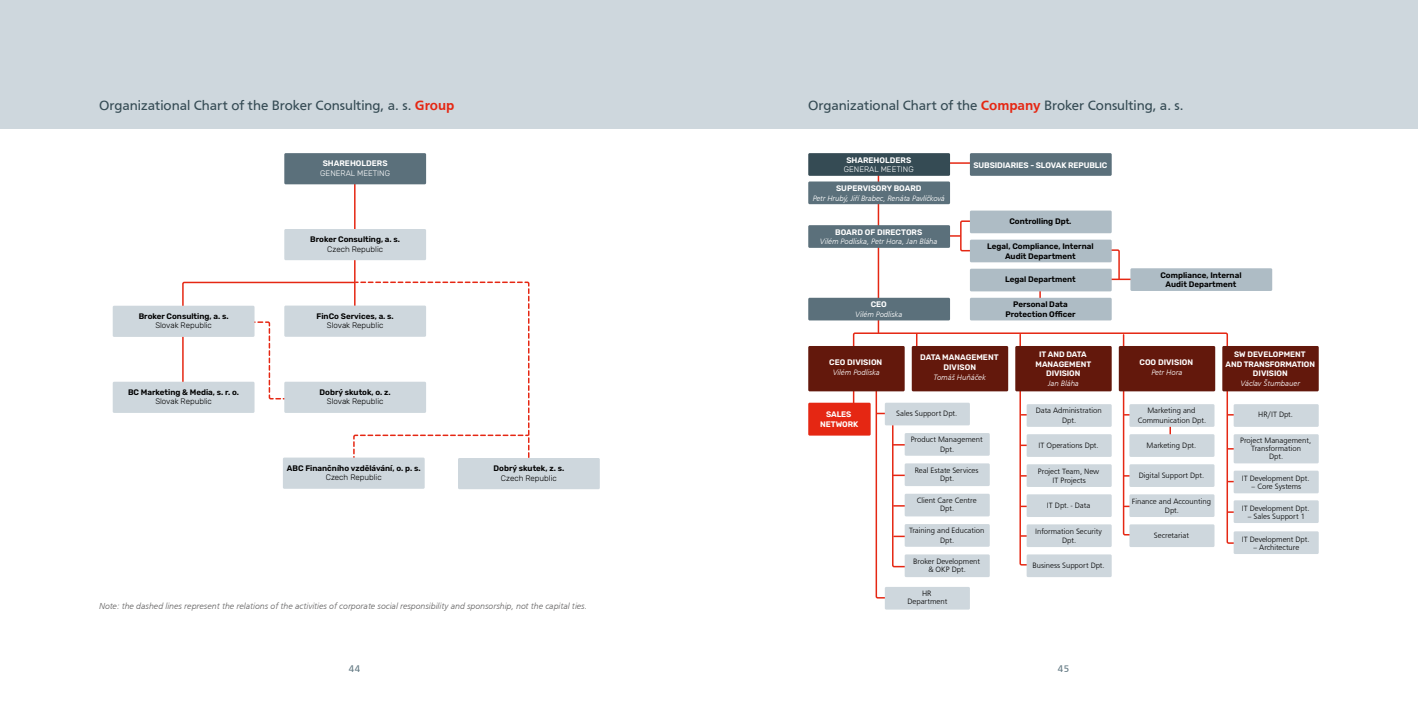
<style>
.page{position:relative;width:1418px;height:709px;background:#fff}
.page>*{position:absolute;margin:0;border:0;box-sizing:border-box;transform-origin:0 0}
.t1{font:14px "F015 TEE";color:#354b54}
.t2{font:10px "F015 TEE";color:#647a84}
.t3{font:9px "F015 TEE Ligh Ital";color:#646363}
.t4{font:8px/9.6px "F015 TEE Ligh";color:#000;text-align:center}
.t5{font:600 8px/9.6px "Rubik";color:#000;text-align:center}
.t6{font:600 8px/9.6px "Rubik";color:#fff;text-align:center}
.t7{font:8px "F015 TEE Ligh Ital";color:#fff}
.t8{font:300 8px "Rubik";color:#000}
.t9{font:300 8px "Rubik";color:#fff}
.t10{font:600 7.9px/9.5px "Rubik";letter-spacing:-.01em;color:#fff;text-align:center}
.s1{font-weight:500;color:#e52713}
</style>
<div class="page">
<div style="left:0;top:0;width:1417px;height:128px;background:#ced7dd"></div>
<svg style="left:181px;top:281px;width:349px;height:198px"></svg>
<hr style="left:354px;top:166px;width:1px;height:157px;background:#e52713">
<div style="left:284px;top:153px;width:142px;height:31px;background:#5b707b"></div>
<div style="left:284px;top:229px;width:142px;height:31px;background:#ced7dd"></div>
<div style="left:284px;top:382px;width:142px;height:31px;background:#ced7dd"></div>
<div style="left:284px;top:305px;width:142px;height:32px;background:#ced7dd"></div>
<div style="left:283px;top:457px;width:141px;height:32px;background:#ced7dd"></div>
<div style="left:458px;top:458px;width:142px;height:31px;background:#ced7dd"></div>
<div style="left:113px;top:382px;width:141px;height:31px;background:#ced7dd"></div>
<div style="left:113px;top:306px;width:141px;height:31px;background:#ced7dd"></div>
<hr style="left:877px;top:163px;width:2px;height:169px;background:#e52713">
<svg style="left:950px;top:220px;width:31px;height:32px"></svg>
<svg style="left:1100px;top:249px;width:20px;height:29px"></svg>
<hr style="left:1102px;top:278px;width:39px;height:2px;background:#e52713">
<svg style="left:875px;top:544px;width:29px;height:55px"></svg>
<svg style="left:1019px;top:544px;width:7px;height:22px"></svg>
<svg style="left:852px;top:332px;width:393px;height:212px"></svg>
<hr style="left:1227px;top:511px;width:21px;height:2px;background:#e52713">
<hr style="left:935px;top:162px;width:66px;height:2px;background:#e52713">
<div style="left:808px;top:153px;width:142px;height:23px;background:#354b54"></div>
<div style="left:808px;top:181px;width:142px;height:23px;background:#5b707b"></div>
<div style="left:808px;top:225px;width:142px;height:23px;background:#5b707b"></div>
<div style="left:969px;top:153px;width:142px;height:23px;background:#5b707b"></div>
<div style="left:969px;top:240px;width:142px;height:22px;background:#aebcc5"></div>
<div style="left:969px;top:210px;width:142px;height:23px;background:#aebcc5"></div>
<div style="left:969px;top:269px;width:142px;height:22px;background:#aebcc5"></div>
<div style="left:1130px;top:268px;width:142px;height:23px;background:#aebcc5"></div>
<div style="left:969px;top:298px;width:142px;height:22px;background:#aebcc5"></div>
<div style="left:808px;top:298px;width:142px;height:22px;background:#5b707b"></div>
<div style="left:884px;top:403px;width:85px;height:22px;background:#ced7dd"></div>
<div style="left:808px;top:403px;width:62px;height:32px;background:#e52713"></div>
<div style="left:808px;top:346px;width:96px;height:45px;background:#63180c"></div>
<div style="left:911px;top:346px;width:97px;height:45px;background:#63180c"></div>
<div style="left:1015px;top:346px;width:96px;height:45px;background:#63180c"></div>
<div style="left:1118px;top:346px;width:97px;height:45px;background:#63180c"></div>
<div style="left:1222px;top:346px;width:96px;height:45px;background:#63180c"></div>
<div style="left:1026px;top:404px;width:85px;height:23px;background:#ced7dd"></div>
<div style="left:904px;top:433px;width:85px;height:23px;background:#ced7dd"></div>
<div style="left:904px;top:494px;width:85px;height:22px;background:#ced7dd"></div>
<div style="left:904px;top:463px;width:85px;height:23px;background:#ced7dd"></div>
<div style="left:904px;top:524px;width:85px;height:23px;background:#ced7dd"></div>
<div style="left:904px;top:554px;width:85px;height:23px;background:#ced7dd"></div>
<div style="left:884px;top:587px;width:85px;height:22px;background:#ced7dd"></div>
<div style="left:1026px;top:434px;width:85px;height:23px;background:#ced7dd"></div>
<div style="left:1026px;top:464px;width:85px;height:23px;background:#ced7dd"></div>
<div style="left:1026px;top:494px;width:85px;height:23px;background:#ced7dd"></div>
<div style="left:1026px;top:524px;width:85px;height:23px;background:#ced7dd"></div>
<div style="left:1026px;top:554px;width:85px;height:23px;background:#ced7dd"></div>
<div style="left:1129px;top:404px;width:85px;height:23px;background:#ced7dd"></div>
<div style="left:1129px;top:434px;width:85px;height:23px;background:#ced7dd"></div>
<div style="left:1129px;top:464px;width:85px;height:23px;background:#ced7dd"></div>
<div style="left:1129px;top:494px;width:85px;height:23px;background:#ced7dd"></div>
<div style="left:1129px;top:524px;width:85px;height:23px;background:#ced7dd"></div>
<div style="left:1233px;top:470px;width:85px;height:23px;background:#ced7dd"></div>
<div style="left:1233px;top:531px;width:85px;height:23px;background:#ced7dd"></div>
<div style="left:1233px;top:500px;width:85px;height:23px;background:#ced7dd"></div>
<div style="left:1233px;top:434px;width:85px;height:29px;background:#ced7dd"></div>
<div style="left:1233px;top:404px;width:85px;height:23px;background:#ced7dd"></div>
<h1 class="t1" style="left:99px;top:98px;width:357px">Organizational Chart of the Broker Consulting, a. s. <span class="s1">Group</span></h1>
<h1 class="t1" style="left:808px;top:98px;width:377px">Organizational Chart of the <span class="s1">Company</span> Broker Consulting, a. s.</h1>
<p class="t6" style="left:323px;top:159px;width:66px">SHAREHOLDERS</p>
<p class="t9" style="left:320px;top:169px;width:71px">GENERAL MEETING</p>
<p class="t5" style="left:139px;top:311px;width:91px">Broker Consulting, a. s.</p>
<p class="t8" style="left:155px;top:321px;width:58px">Slovak Republic</p>
<p class="t5" style="left:128px;top:387px;width:113px">BC Marketing &amp; Media, s. r. o.</p>
<p class="t8" style="left:155px;top:397px;width:58px">Slovak Republic</p>
<p class="t5" style="left:310px;top:235px;width:91px">Broker Consulting, a. s.</p>
<p class="t8" style="left:327px;top:244px;width:57px">Czech Republic</p>
<p class="t5" style="left:316px;top:311px;width:79px">FinCo Services, a. s.</p>
<p class="t8" style="left:327px;top:321px;width:58px">Slovak Republic</p>
<p class="t5" style="left:319px;top:387px;width:73px">Dobrý skutok, o. z.</p>
<p class="t8" style="left:327px;top:397px;width:58px">Slovak Republic</p>
<p class="t5" style="left:287px;top:463px;width:135px">ABC Finančního vzdělávání, o. p. s.</p>
<p class="t8" style="left:326px;top:473px;width:57px">Czech Republic</p>
<p class="t5" style="left:493px;top:464px;width:72px">Dobrý skutek, z. s.</p>
<p class="t8" style="left:501px;top:473px;width:57px">Czech Republic</p>
<p class="t3" style="left:99px;top:600px;width:489px">Note: the dashed lines represent the relations of the activities of corporate social responsibility and sponsorship, not the capital ties.</p>
<p class="t6" style="left:846px;top:155px;width:66px">SHAREHOLDERS</p>
<p class="t9" style="left:843px;top:165px;width:71px">GENERAL MEETING</p>
<p class="t6" style="left:836px;top:184px;width:87px">SUPERVISORY BOARD</p>
<p class="t7" style="left:812px;top:193px;width:134px">Petr Hrubý, Jiří Brabec, Renáta Pavlíčková</p>
<p class="t6" style="left:835px;top:227px;width:89px">BOARD OF DIRECTORS</p>
<p class="t7" style="left:820px;top:237px;width:119px">Vilém Podliska, Petr Hora, Jan Bláha</p>
<p class="t6" style="left:870px;top:300px;width:18px">CEO</p>
<p class="t7" style="left:855px;top:310px;width:49px">Vilém Podliska</p>
<p class="t6" style="left:973px;top:160px;width:136px">SUBSIDIARIES - SLOVAK REPUBLIC</p>
<p class="t5" style="left:1009px;top:217px;width:64px">Controlling Dpt.</p>
<p class="t5" style="left:987px;top:242px;width:108px">Legal, Compliance, Internal<br>Audit Department</p>
<p class="t5" style="left:1005px;top:275px;width:72px">Legal Department</p>
<p class="t5" style="left:1160px;top:270px;width:83px">Compliance, Internal<br>Audit Department</p>
<p class="t5" style="left:1005px;top:300px;width:72px">Personal Data<br>Protection Officer</p>
<p class="t6" style="left:829px;top:358px;width:55px">CEO DIVISION</p>
<p class="t7" style="left:832px;top:368px;width:49px">Vilém Podliska</p>
<p class="t6" style="left:920px;top:353px;width:80px">DATA MANAGEMENT<br>DIVISON</p>
<p class="t7" style="left:933px;top:372px;width:54px">Tomáš Huňáček</p>
<p class="t6" style="left:826px;top:410px;width:27px">SALES</p>
<p class="t4" style="left:896px;top:408px;width:63px">Sales Support Dpt.</p>
<p class="t6" style="left:820px;top:419px;width:39px">NETWORK</p>
<p class="t4" style="left:910px;top:435px;width:73px">Product Management<br>Dpt.</p>
<p class="t4" style="left:914px;top:466px;width:65px;line-height:8px">Real Estate Services<br>Dpt.</p>
<p class="t4" style="left:916px;top:496px;width:61px;line-height:8px">Client Care Centre<br>Dpt.</p>
<p class="t4" style="left:909px;top:526px;width:77px">Training and Education<br>Dpt.</p>
<p class="t4" style="left:913px;top:557px;width:68px;line-height:8px">Broker Development &amp; OKP Dpt.</p>
<p class="t4" style="left:907px;top:589px;width:41px;line-height:8px">HR<br>Department</p>
<p class="t10" style="left:1035px;top:350px;width:57px">IT AND DATA<br>MANAGEMENT<br>DIVISION</p>
<p class="t7" style="left:1047px;top:379px;width:33px">Jan Bláha</p>
<p class="t6" style="left:1139px;top:358px;width:55px">COO DIVISION</p>
<p class="t7" style="left:1151px;top:368px;width:32px">Petr Hora</p>
<p class="t10" style="left:1225px;top:350px;width:91px">SW DEVELOPMENT<br>AND TRANSFORMATION<br>DIVISION</p>
<p class="t7" style="left:1240px;top:379px;width:61px">Václav Štumbauer</p>
<p class="t4" style="left:1035px;top:406px;width:67px">Data Administration<br>Dpt.</p>
<p class="t4" style="left:1038px;top:440px;width:62px">IT Operations Dpt.</p>
<p class="t4" style="left:1037px;top:466px;width:63px">Project Team, New<br>IT Projects</p>
<p class="t4" style="left:1046px;top:500px;width:45px">IT Dpt. - Data</p>
<p class="t4" style="left:1035px;top:526px;width:68px">Information Security<br>Dpt.</p>
<p class="t4" style="left:1032px;top:560px;width:74px">Business Support Dpt.</p>
<p class="t4" style="left:1137px;top:406px;width:70px">Marketing and<br>Communication Dpt.</p>
<p class="t4" style="left:1146px;top:440px;width:51px">Marketing Dpt.</p>
<p class="t4" style="left:1138px;top:470px;width:67px">Digital Support Dpt.</p>
<p class="t4" style="left:1131px;top:496px;width:81px">Finance and Accounting<br>Dpt.</p>
<p class="t4" style="left:1153px;top:530px;width:37px">Secretariat</p>
<p class="t4" style="left:1258px;top:410px;width:36px">HR/IT Dpt.</p>
<p class="t4" style="left:1240px;top:436px;width:73px;line-height:8px">Project Management,<br>Transformation<br>Dpt.</p>
<p class="t4" style="left:1241px;top:473px;width:69px">IT Development Dpt.</p>
<p class="t4" style="left:1250px;top:481px;width:52px">– Core Systems</p>
<p class="t4" style="left:1241px;top:503px;width:69px">IT Development Dpt.</p>
<p class="t4" style="left:1247px;top:511px;width:59px">– Sales Support 1</p>
<p class="t4" style="left:1241px;top:534px;width:69px">IT Development Dpt.</p>
<p class="t4" style="left:1252px;top:542px;width:48px">– Architecture</p>
<p class="t2" style="left:349px;top:662px;width:13px">44</p>
<p class="t2" style="left:1057px;top:662px;width:13px">45</p>
</div>
